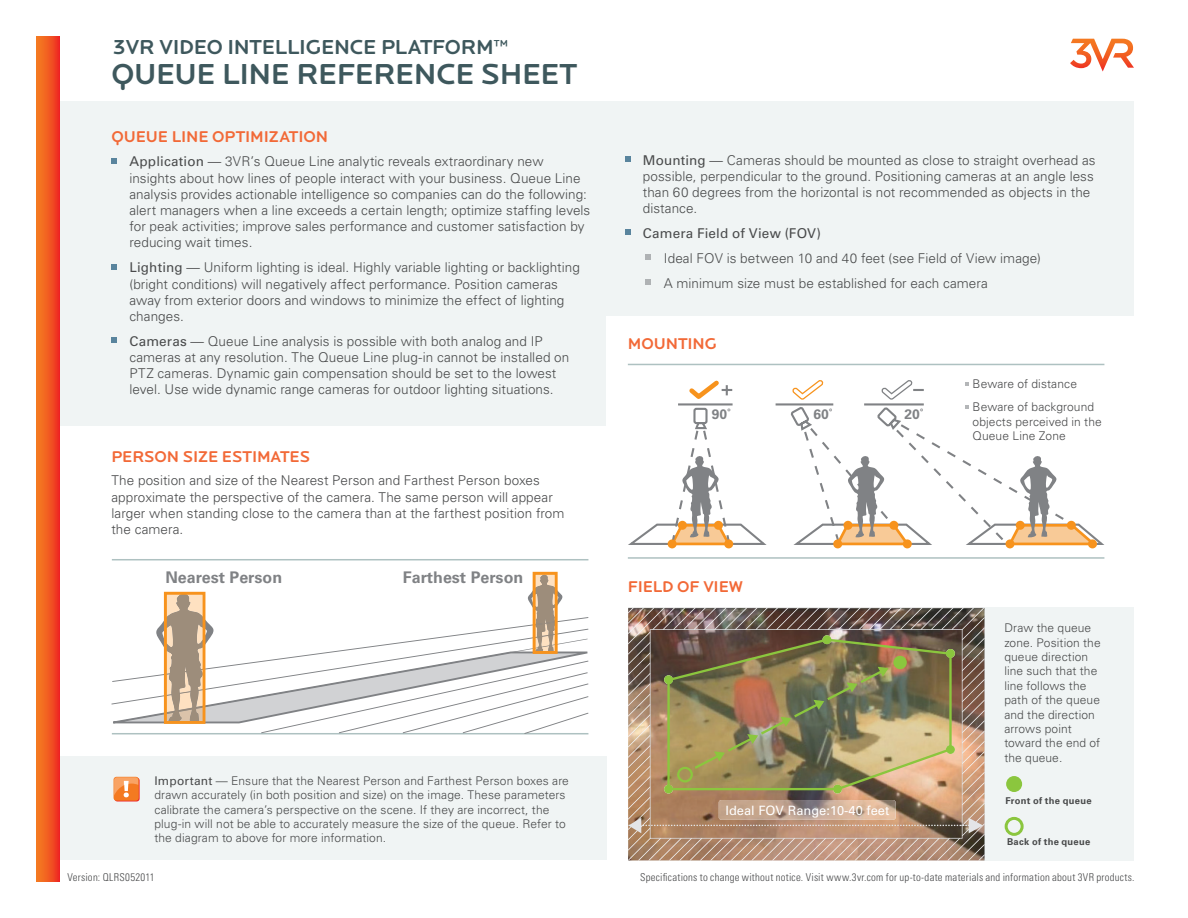
<style>
.page{position:relative;width:1188px;height:918px;background:#fff}
.page>*{position:absolute;margin:0;border:0;box-sizing:border-box;transform-origin:0 0}
.HEADLINE{font:500 30px "Locator Display";letter-spacing:-.01em;color:#3e585d}
.HEADLINE-2{font:500 21px "Locator Display";letter-spacing:-.01em;color:#3e585d}
.t1{font:500 16.2px "Locator Display";letter-spacing:-.005em;color:#f26937}
.t2{font:700 16.05px "Univers LT Std";color:#808285}
.t3{font:700 13.8px "Univers LT Std";color:#808285}
.Sidebar_Bullets{font:300 13.5px/16.2px "Univers LT Std";letter-spacing:.005em;color:#494a4b}
.Sidebar_Bullets-2{font:13.5px "Univers LT Std";letter-spacing:.015em;color:#494a4b}
.t4{font:12.9px "Univers LT Std";color:#fff}
.Sidebar_Bullets-3{font:300 12px/14.4px "Univers LT Std";letter-spacing:.01em;color:#494a4b}
.table_text_light{font:300 condensed 10.8px "Univers LT Std";letter-spacing:.02em;color:#494a4b}
.t5{font:700 9.45px "Univers LT Std";letter-spacing:.03em;color:#494a4b}
.s1{font-weight:400}
</style>
<div class="page">
<div style="left:59px;top:101px;width:1075px;height:325px;background:#f0f4f4"></div>
<div style="left:59px;top:757px;width:547px;height:103px;background:#f0f4f4"></div>
<svg style="left:1070px;top:39px;width:64px;height:33px"></svg>
<div style="left:37px;top:37px;width:22px;height:844px;background:linear-gradient(to right,#f58221,#ee3522)"></div>
<svg style="left:111px;top:158px;width:6px;height:5px"></svg>
<svg style="left:111px;top:264px;width:6px;height:5px"></svg>
<svg style="left:111px;top:337px;width:6px;height:6px"></svg>
<svg style="left:625px;top:156px;width:5px;height:6px"></svg>
<svg style="left:625px;top:230px;width:5px;height:5px"></svg>
<svg style="left:645px;top:254px;width:5px;height:6px"></svg>
<svg style="left:645px;top:279px;width:5px;height:6px"></svg>
<svg style="left:114px;top:778px;width:26px;height:23px"></svg>
<div style="left:114px;top:777px;width:25px;height:24px;background:#f47a21;border-radius:3px"></div>
<svg style="left:114px;top:777px;width:24px;height:20px"></svg>
<div style="left:606px;top:316px;width:528px;height:331px;background:#fff"></div>
<hr style="left:628px;top:557px;width:476px;height:2px;background:#aec1c1">
<hr style="left:628px;top:364px;width:476px;height:1px;background:#aec1c1">
<hr style="left:112px;top:559px;width:476px;height:1px;background:#aec1c1">
<div style="left:982px;top:607px;width:152px;height:253px;background:#f0f4f4"></div>
<div style="left:1005px;top:817px;width:19px;height:19px;border:3px solid #8bc63e;border-radius:50%"></div>
<div style="left:1006px;top:776px;width:16px;height:16px;background:#8bc63e;border-radius:50%"></div>
<img style="left:628px;top:607px;width:357px;height:253px">
<svg style="left:111px;top:572px;width:477px;height:162px"></svg>
<svg style="left:628px;top:380px;width:476px;height:168px"></svg>
<p class="HEADLINE-2" style="left:113px;top:35px;width:397px">3VR VIDEO INTELLIGENCE PLATFORM™</p>
<p class="HEADLINE" style="left:111px;top:57px;width:467px">QUEUE LINE REFERENCE SHEET</p>
<p class="t1" style="left:111px;top:127px;width:218px">QUEUE LINE OPTIMIZATION</p>
<p class="Sidebar_Bullets" style="left:129px;top:154px;width:462px"><span class="s1">Application</span> — 3VR’s Queue Line analytic reveals extraordinary new insights about how lines of people interact with your business. Queue Line analysis provides actionable intelligence so companies can do the following: alert managers when a line exceeds a certain length; optimize staffing levels for peak activities; improve sales performance and customer satisfaction by reducing wait times.</p>
<p class="Sidebar_Bullets" style="left:129px;top:259px;width:452px"><span class="s1">Lighting</span> — Uniform lighting is ideal. Highly variable lighting or backlighting (bright conditions) will negatively affect performance. Position cameras away from exterior doors and windows to minimize the effect of lighting changes.</p>
<p class="Sidebar_Bullets" style="left:129px;top:333px;width:441px"><span class="s1">Cameras</span> — Queue Line analysis is possible with both analog and IP cameras at any resolution. The Queue Line plug-in cannot be installed on PTZ cameras. Dynamic gain compensation should be set to the lowest level. Use wide dynamic range cameras for outdoor lighting situations.</p>
<p class="t1" style="left:111px;top:448px;width:200px">PERSON SIZE ESTIMATES</p>
<p class="Sidebar_Bullets" style="left:111px;top:473px;width:455px">The position and size of the Nearest Person and Farthest Person boxes approximate the perspective of the camera. The same person will appear larger when standing close to the camera than at the farthest position from the camera.</p>
<p class="t2" style="left:165px;top:568px;width:118px">Nearest Person</p>
<p class="t2" style="left:403px;top:568px;width:122px">Farthest Person</p>
<p class="Sidebar_Bullets-3" style="left:154px;top:773px;width:416px"><span class="s1">Important</span> — Ensure that the Nearest Person and Farthest Person boxes are drawn accurately (in both position and size) on the image. These parameters calibrate the camera’s perspective on the scene. If they are incorrect, the plug-in will not be able to accurately measure the size of the queue. Refer to the diagram to above for more information.</p>
<p class="Sidebar_Bullets" style="left:643px;top:152px;width:454px"><span class="s1">Mounting</span> — Cameras should be mounted as close to straight overhead as possible, perpendicular to the ground. Positioning cameras at an angle less than 60 degrees from the horizontal is not recommended as objects in the distance.</p>
<p class="Sidebar_Bullets-2" style="left:643px;top:225px;width:180px">Camera Field of View (FOV)</p>
<p class="Sidebar_Bullets" style="left:664px;top:250px;width:379px">Ideal FOV is between 10 and 40 feet (see Field of View image)</p>
<p class="Sidebar_Bullets" style="left:664px;top:275px;width:326px">A minimum size must be established for each camera</p>
<p class="t1" style="left:628px;top:334px;width:91px">MOUNTING</p>
<p class="t3" style="left:712px;top:406px;width:21px">90˚</p>
<p class="t3" style="left:814px;top:406px;width:21px">60˚</p>
<p class="t3" style="left:904px;top:406px;width:21px">20˚</p>
<p class="Sidebar_Bullets-3" style="left:973px;top:377px;width:106px">Beware of distance</p>
<p class="Sidebar_Bullets-3" style="left:973px;top:400px;width:131px">Beware of background objects perceived in the<br>Queue Line Zone</p>
<p class="t1" style="left:628px;top:577px;width:117px">FIELD OF VIEW</p>
<p class="t4" style="left:726px;top:803px;width:165px">Ideal FOV Range:10-40 feet</p>
<p class="Sidebar_Bullets-3" style="left:1004px;top:621px;width:98px">Draw the queue zone. Position the queue direction line such that the line follows the path of the queue and the direction arrows point toward the end of the queue.</p>
<p class="t5" style="left:1006px;top:795px;width:87px">Front of the queue</p>
<p class="t5" style="left:1007px;top:836px;width:85px">Back of the queue</p>
<p class="table_text_light" style="left:68px;top:871px;width:89px">Version: QLRS052011</p>
<p class="table_text_light" style="left:640px;top:871px;width:496px">Specifications to change without notice. Visit www.3vr.com for up-to-date materials and information about 3VR products.</p>
</div>
